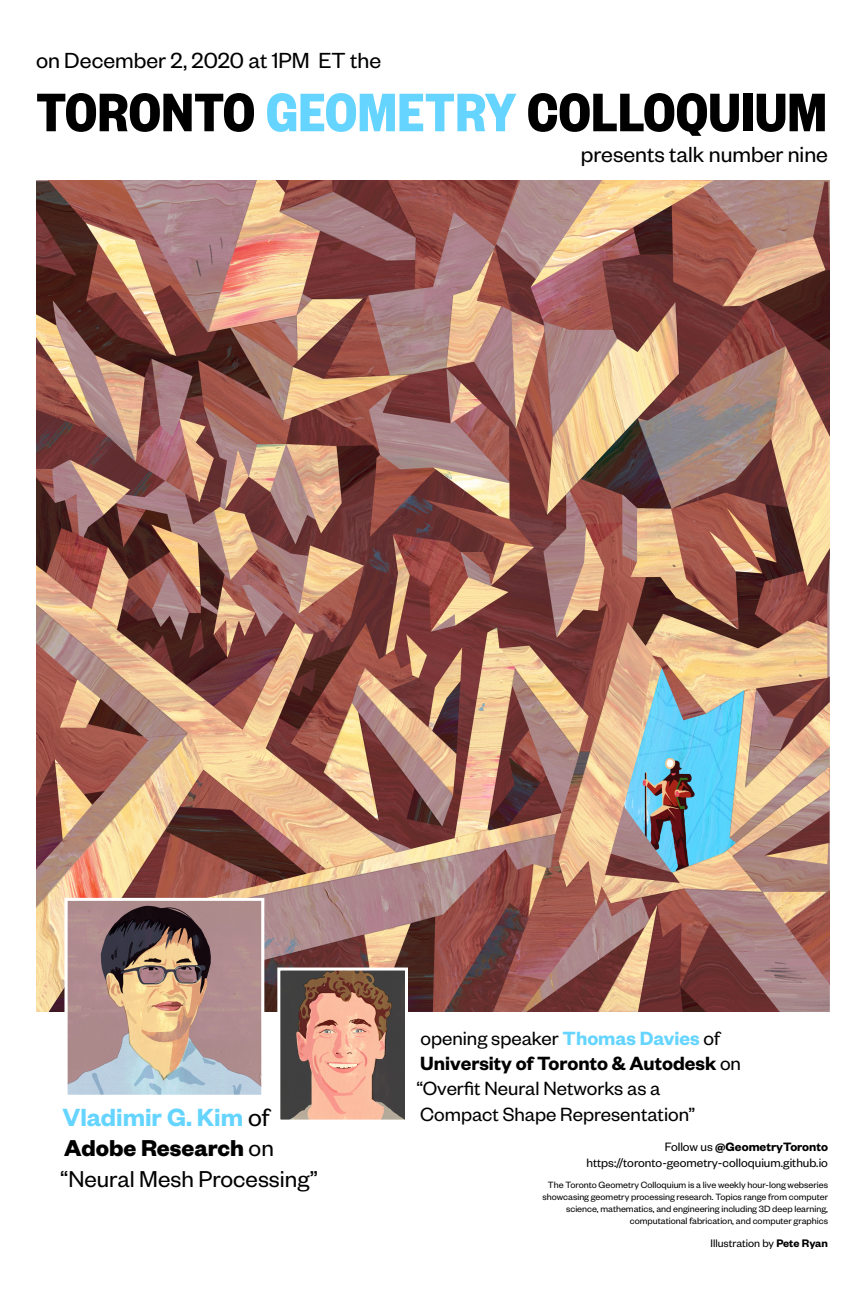
<style>
.page{position:relative;width:864px;height:1296px;background:#fff}
.page>*{position:absolute;margin:0;border:0;box-sizing:border-box;transform-origin:0 0}
.t1{font:700 59.6px "Founders Grotesk Cond";color:#000}
.t2{font:600 27.3px "Founders Grotesk";color:#65d5ff}
.t3{font:25.2px "Founders Grotesk";color:#000}
.t4{font:700 25.2px "Founders Grotesk";color:#000}
.t5{font:24px "Founders Grotesk";color:#000}
.t6{font:600 21px/25.2px "Founders Grotesk";color:#000}
.t7{font:21px/25.2px "Founders Grotesk";color:#000}
.t8{font:13.3px "Founders Grotesk";color:#000}
.t9{font:600 13.3px "Founders Grotesk";color:#000}
.t10{font:12px "Founders Grotesk";color:#000}
.t11{font:10px/12px "Founders Grotesk";color:#000;text-align:right}
.s1{color:#65d5ff}
.s2{font-weight:400;color:#000}
.s3{font-weight:400}
.s4{font-weight:600}
</style>
<div class="page">
<img style="left:36px;top:180px;width:793px;height:832px">
<svg style="left:63px;top:896px;width:203px;height:199px;background:#ae9792"></svg>
<svg style="left:276px;top:966px;width:133px;height:154px;background:#a48173"></svg>
<p class="t5" style="left:36px;top:46px;width:347px">on December 2, 2020 at 1PM ET the</p>
<p class="t1" style="left:36px;top:75px;width:793px">TORONTO <span class="s1">GEOMETRY</span> COLLOQUIUM</p>
<p class="t5" style="left:581px;top:139px;width:249px">presents talk number nine</p>
<p class="t2" style="left:62px;top:1100px;width:209px">Vladimir G. Kim <span class="s2">of</span></p>
<p class="t4" style="left:64px;top:1132px;width:211px">Adobe Research <span class="s3">on</span></p>
<p class="t3" style="left:60px;top:1164px;width:259px">“Neural Mesh Processing”</p>
<p class="t6" style="left:420px;top:1025px;width:322px"><span class="s3">opening speaker</span> <span class="s1">Thomas Davies</span> <span class="s3">of<br></span>University of Toronto &amp; Autodesk <span class="s3">on</span></p>
<p class="t7" style="left:416px;top:1075px;width:280px">“Overfit Neural Networks as a<br>Compact Shape Representation”</p>
<p class="t9" style="left:665px;top:1138px;width:165px"><span class="s3">Follow us</span> @GeometryToronto</p>
<p class="t8" style="left:586px;top:1155px;width:243px">https://toronto-geometry-colloquium.github.io</p>
<p class="t11" style="left:543px;top:1178px;width:287px">The Toronto Geometry Colloquium is a live weekly hour-long webseries showcasing geometry processing research. Topics range from computer science, mathematics, and engineering including 3D deep learning, computational fabrication, and computer graphics</p>
<p class="t10" style="left:711px;top:1236px;width:119px">Illustration by <span class="s4">Pete Ryan</span></p>
</div>
